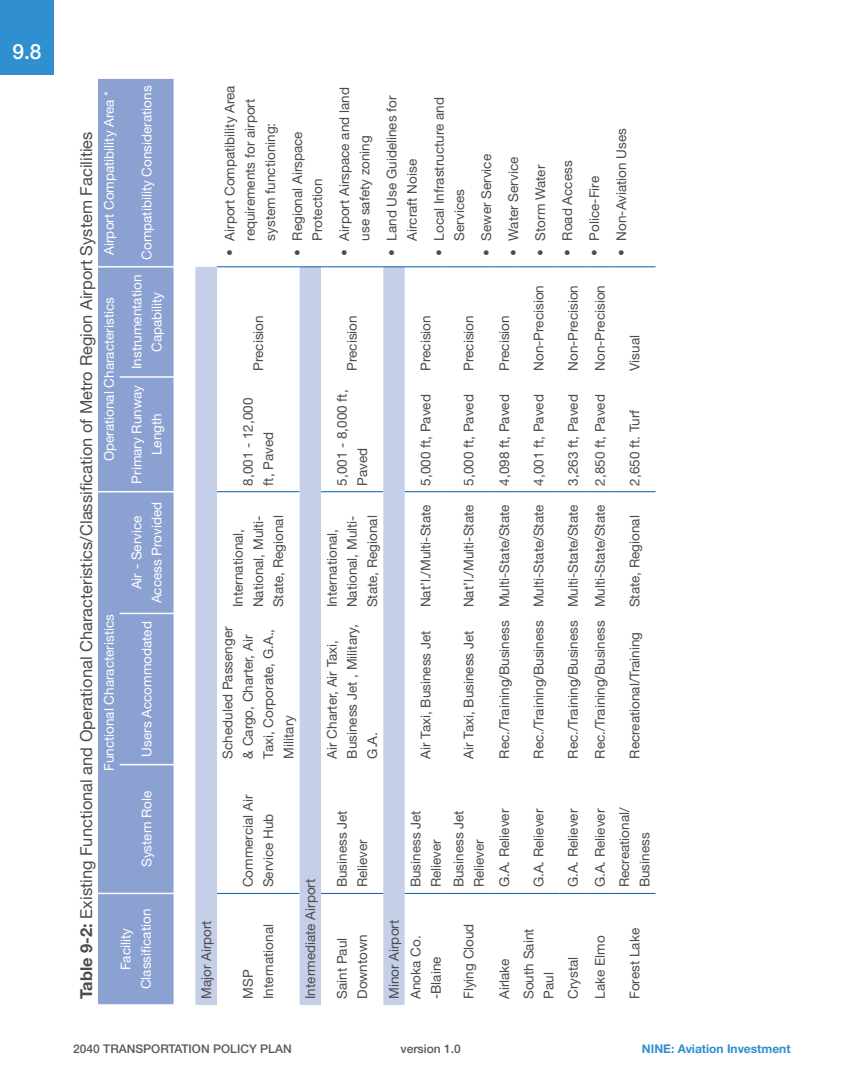
<style>
.page{position:relative;width:864px;height:1080px;background:#fff}
.page>*{position:absolute;margin:0;border:0;box-sizing:border-box;transform-origin:0 0}
.t1{font:500 21px "Helvetica Neue LT Std";color:#fff}
.t2{font:16.5px "Helvetica Neue LT Std";color:#4b4c4d}
.Body_copy{font:13.5px/20.2px "Helvetica Neue LT Std";color:#4b4c4d}
.TableHeader{font:13.5px/20.2px "Helvetica Neue LT Std";color:#fff;text-align:center}
.t3{font:500 12px "Helvetica Neue LT Std";color:#57585a}
.t4{font:700 12px "Helvetica Neue LT Std";color:#308fce}
.s1{font-weight:700}
</style>
<div class="page">
<div style="left:0;top:0;width:54px;height:74px;background:#308fce"></div>
<div style="left:98px;top:79px;width:76px;height:925px;background:#8ba1d1"></div>
<svg style="left:195px;top:267px;width:22px;height:738px;background:#c7d0e8"></svg>
<svg style="left:217px;top:267px;width:230px;height:738px"></svg>
<svg style="left:98px;top:893px;width:22px;height:1px"></svg>
<svg style="left:98px;top:491px;width:22px;height:1px"></svg>
<hr style="left:98px;top:266px;width:22px;height:2px;background:#fff">
<hr style="left:120px;top:893px;width:54px;height:1px;background:#fff">
<hr style="left:120px;top:764px;width:54px;height:1px;background:#fff">
<hr style="left:120px;top:613px;width:54px;height:1px;background:#fff">
<hr style="left:120px;top:491px;width:54px;height:1px;background:#fff">
<hr style="left:120px;top:376px;width:54px;height:2px;background:#fff">
<hr style="left:120px;top:266px;width:54px;height:2px;background:#fff">
<hr style="left:217px;top:893px;width:82px;height:1px;background:#015dab">
<svg style="left:299px;top:266px;width:22px;height:1px"></svg>
<hr style="left:321px;top:893px;width:62px;height:1px;background:#015dab">
<svg style="left:383px;top:266px;width:22px;height:1px"></svg>
<hr style="left:405px;top:893px;width:42px;height:1px;background:#015dab">
<hr style="left:447px;top:893px;width:44px;height:1px;background:#015dab">
<svg style="left:491px;top:893px;width:27px;height:1px"></svg>
<hr style="left:518px;top:893px;width:42px;height:1px;background:#015dab">
<svg style="left:560px;top:893px;width:54px;height:1px"></svg>
<hr style="left:614px;top:893px;width:42px;height:1px;background:#015dab">
<hr style="left:217px;top:491px;width:82px;height:1px;background:#015dab">
<hr style="left:321px;top:491px;width:62px;height:1px;background:#015dab">
<hr style="left:405px;top:491px;width:42px;height:1px;background:#015dab">
<hr style="left:447px;top:491px;width:44px;height:1px;background:#015dab">
<svg style="left:491px;top:491px;width:27px;height:1px"></svg>
<hr style="left:518px;top:491px;width:42px;height:1px;background:#015dab">
<svg style="left:560px;top:491px;width:54px;height:1px"></svg>
<hr style="left:614px;top:491px;width:42px;height:1px;background:#015dab">
<hr style="left:217px;top:266px;width:82px;height:1px;background:#015dab">
<hr style="left:321px;top:266px;width:62px;height:1px;background:#015dab">
<hr style="left:405px;top:266px;width:42px;height:1px;background:#015dab">
<hr style="left:447px;top:266px;width:44px;height:1px;background:#015dab">
<svg style="left:491px;top:266px;width:27px;height:1px"></svg>
<hr style="left:518px;top:266px;width:42px;height:1px;background:#015dab">
<svg style="left:560px;top:266px;width:54px;height:1px"></svg>
<hr style="left:614px;top:266px;width:42px;height:1px;background:#015dab">
<h1 class="t1" style="left:12px;top:39px;width:31px">9.8</h1>
<p class="t2" style="left:76px;top:999px;width:869px;rotate:-90deg"><span class="s1">Table 9-2:</span> Existing Functional and Operational Characteristics/Classification of Metro Region Airport System Facilities</p>
<p class="TableHeader" style="left:99px;top:255px;width:165px;rotate:-90deg">Airport Compatibility Area *</p>
<p class="TableHeader" style="left:99px;top:461px;width:166px;rotate:-90deg">Operational Characteristics</p>
<p class="TableHeader" style="left:99px;top:771px;width:159px;rotate:-90deg">Functional Characteristics</p>
<p class="TableHeader" style="left:136px;top:260px;width:176px;rotate:-90deg">Compatibility Considerations</p>
<p class="TableHeader" style="left:126px;top:369px;width:96px;rotate:-90deg">Instrumentation<br>Capability</p>
<p class="TableHeader" style="left:126px;top:484px;width:100px;rotate:-90deg">Primary Runway<br>Length</p>
<p class="TableHeader" style="left:126px;top:603px;width:103px;rotate:-90deg">Air - Service<br>Access Provided</p>
<p class="TableHeader" style="left:136px;top:757px;width:137px;rotate:-90deg">Users Accommodated</p>
<p class="TableHeader" style="left:136px;top:867px;width:78px;rotate:-90deg">System Role</p>
<p class="TableHeader" style="left:115px;top:989px;width:82px;rotate:-90deg">Facility<br>Classification</p>
<p class="Body_copy" style="left:219px;top:241px;width:157px;text-indent:-15px;rotate:-90deg">• Airport Compatibility Area requirements for airport system functioning:</p>
<p class="Body_copy" style="left:287px;top:241px;width:111px;text-indent:-15px;rotate:-90deg">• Regional Airspace<br>Protection</p>
<p class="Body_copy" style="left:334px;top:241px;width:155px;text-indent:-15px;rotate:-90deg">• Airport Airspace and land use safety zoning</p>
<p class="Body_copy" style="left:381px;top:241px;width:147px;text-indent:-15px;rotate:-90deg">• Land Use Guidelines for<br>Aircraft Noise</p>
<p class="Body_copy" style="left:429px;top:241px;width:145px;text-indent:-15px;rotate:-90deg">• Local Infrastructure and<br>Services</p>
<p class="Body_copy" style="left:476px;top:256px;width:103px;rotate:-90deg">• Sewer Service</p>
<p class="Body_copy" style="left:503px;top:256px;width:100px;rotate:-90deg">• Water Service</p>
<p class="Body_copy" style="left:530px;top:256px;width:92px;rotate:-90deg">• Storm Water</p>
<p class="Body_copy" style="left:557px;top:256px;width:97px;rotate:-90deg">• Road Access</p>
<p class="Body_copy" style="left:584px;top:256px;width:81px;rotate:-90deg">• Police-Fire</p>
<p class="Body_copy" style="left:611px;top:256px;width:129px;rotate:-90deg">• Non-Aviation Uses</p>
<p class="Body_copy" style="left:248px;top:371px;width:57px;rotate:-90deg">Precision</p>
<p class="Body_copy" style="left:238px;top:486px;width:89px;rotate:-90deg">8,001 - 12,000 ft, Paved</p>
<p class="Body_copy" style="left:228px;top:607px;width:94px;rotate:-90deg">International,<br>National, Multi-<br>State, Regional</p>
<p class="Body_copy" style="left:218px;top:759px;width:134px;rotate:-90deg">Scheduled Passenger &amp; Cargo, Charter, Air<br>Taxi, Corporate, G.A.,<br>Military</p>
<p class="Body_copy" style="left:342px;top:371px;width:57px;rotate:-90deg">Precision</p>
<p class="Body_copy" style="left:332px;top:486px;width:98px;rotate:-90deg">5,001 - 8,000 ft,<br>Paved</p>
<p class="Body_copy" style="left:322px;top:607px;width:94px;rotate:-90deg">International,<br>National, Multi-<br>State, Regional</p>
<p class="Body_copy" style="left:322px;top:759px;width:136px;rotate:-90deg">Air Charter, Air Taxi,<br>Business Jet , Military,<br>G.A.</p>
<p class="Body_copy" style="left:415px;top:371px;width:57px;rotate:-90deg">Precision</p>
<p class="Body_copy" style="left:415px;top:486px;width:93px;rotate:-90deg">5,000 ft, Paved</p>
<p class="Body_copy" style="left:415px;top:607px;width:104px;rotate:-90deg">Nat’l./Multi-State</p>
<p class="Body_copy" style="left:415px;top:759px;width:130px;rotate:-90deg">Air Taxi, Business Jet</p>
<p class="Body_copy" style="left:458px;top:371px;width:57px;rotate:-90deg">Precision</p>
<p class="Body_copy" style="left:458px;top:486px;width:93px;rotate:-90deg">5,000 ft, Paved</p>
<p class="Body_copy" style="left:458px;top:607px;width:104px;rotate:-90deg">Nat’l./Multi-State</p>
<p class="Body_copy" style="left:458px;top:759px;width:130px;rotate:-90deg">Air Taxi, Business Jet</p>
<p class="Body_copy" style="left:494px;top:371px;width:57px;rotate:-90deg">Precision</p>
<p class="Body_copy" style="left:494px;top:486px;width:93px;rotate:-90deg">4,098 ft, Paved</p>
<p class="Body_copy" style="left:494px;top:607px;width:104px;rotate:-90deg">Multi-State/State</p>
<p class="Body_copy" style="left:494px;top:759px;width:140px;rotate:-90deg">Rec./Training/Business</p>
<p class="Body_copy" style="left:528px;top:371px;width:87px;rotate:-90deg">Non-Precision</p>
<p class="Body_copy" style="left:528px;top:486px;width:93px;rotate:-90deg">4,001 ft, Paved</p>
<p class="Body_copy" style="left:528px;top:607px;width:104px;rotate:-90deg">Multi-State/State</p>
<p class="Body_copy" style="left:528px;top:759px;width:140px;rotate:-90deg">Rec./Training/Business</p>
<p class="Body_copy" style="left:563px;top:371px;width:87px;rotate:-90deg">Non-Precision</p>
<p class="Body_copy" style="left:563px;top:486px;width:93px;rotate:-90deg">3,263 ft, Paved</p>
<p class="Body_copy" style="left:563px;top:607px;width:104px;rotate:-90deg">Multi-State/State</p>
<p class="Body_copy" style="left:563px;top:759px;width:140px;rotate:-90deg">Rec./Training/Business</p>
<p class="Body_copy" style="left:590px;top:371px;width:87px;rotate:-90deg">Non-Precision</p>
<p class="Body_copy" style="left:590px;top:486px;width:93px;rotate:-90deg">2,850 ft, Paved</p>
<p class="Body_copy" style="left:590px;top:607px;width:104px;rotate:-90deg">Multi-State/State</p>
<p class="Body_copy" style="left:590px;top:759px;width:140px;rotate:-90deg">Rec./Training/Business</p>
<p class="Body_copy" style="left:624px;top:371px;width:37px;rotate:-90deg">Visual</p>
<p class="Body_copy" style="left:624px;top:486px;width:77px;rotate:-90deg">2,650 ft. Turf</p>
<p class="Body_copy" style="left:624px;top:607px;width:94px;rotate:-90deg">State, Regional</p>
<p class="Body_copy" style="left:624px;top:759px;width:128px;rotate:-90deg">Recreational/Training</p>
<p class="Body_copy" style="left:196px;top:999px;width:80px;rotate:-90deg">Major Airport</p>
<p class="Body_copy" style="left:238px;top:887px;width:94px;rotate:-90deg">Commercial Air<br>Service Hub</p>
<p class="Body_copy" style="left:238px;top:999px;width:76px;rotate:-90deg">MSP<br>International</p>
<p class="Body_copy" style="left:300px;top:999px;width:122px;rotate:-90deg">Intermediate Airport</p>
<p class="Body_copy" style="left:332px;top:887px;width:79px;rotate:-90deg">Business Jet<br>Reliever</p>
<p class="Body_copy" style="left:332px;top:999px;width:66px;rotate:-90deg">Saint Paul<br>Downtown</p>
<p class="Body_copy" style="left:405px;top:887px;width:79px;rotate:-90deg">Business Jet<br>Reliever</p>
<p class="Body_copy" style="left:448px;top:887px;width:79px;rotate:-90deg">Business Jet<br>Reliever</p>
<p class="Body_copy" style="left:384px;top:999px;width:81px;rotate:-90deg">Minor Airport</p>
<p class="Body_copy" style="left:405px;top:999px;width:65px;rotate:-90deg">Anoka Co. -Blaine</p>
<p class="Body_copy" style="left:458px;top:999px;width:77px;rotate:-90deg">Flying Cloud</p>
<p class="Body_copy" style="left:494px;top:887px;width:80px;rotate:-90deg">G.A. Reliever</p>
<p class="Body_copy" style="left:528px;top:887px;width:80px;rotate:-90deg">G.A. Reliever</p>
<p class="Body_copy" style="left:563px;top:887px;width:80px;rotate:-90deg">G.A. Reliever</p>
<p class="Body_copy" style="left:590px;top:887px;width:80px;rotate:-90deg">G.A. Reliever</p>
<p class="Body_copy" style="left:614px;top:887px;width:82px;rotate:-90deg">Recreational/<br>Business</p>
<p class="Body_copy" style="left:494px;top:999px;width:42px;rotate:-90deg">Airlake</p>
<p class="Body_copy" style="left:518px;top:999px;width:72px;rotate:-90deg">South Saint<br>Paul</p>
<p class="Body_copy" style="left:563px;top:999px;width:44px;rotate:-90deg">Crystal</p>
<p class="Body_copy" style="left:590px;top:999px;width:65px;rotate:-90deg">Lake Elmo</p>
<p class="Body_copy" style="left:624px;top:999px;width:72px;rotate:-90deg">Forest Lake</p>
<p class="t3" style="left:73px;top:1041px;width:220px">2040 TRANSPORTATION POLICY PLAN</p>
<p class="t4" style="left:642px;top:1041px;width:150px">NINE: Aviation Investment</p>
<p class="t3" style="left:401px;top:1041px;width:62px">version 1.0</p>
</div>
